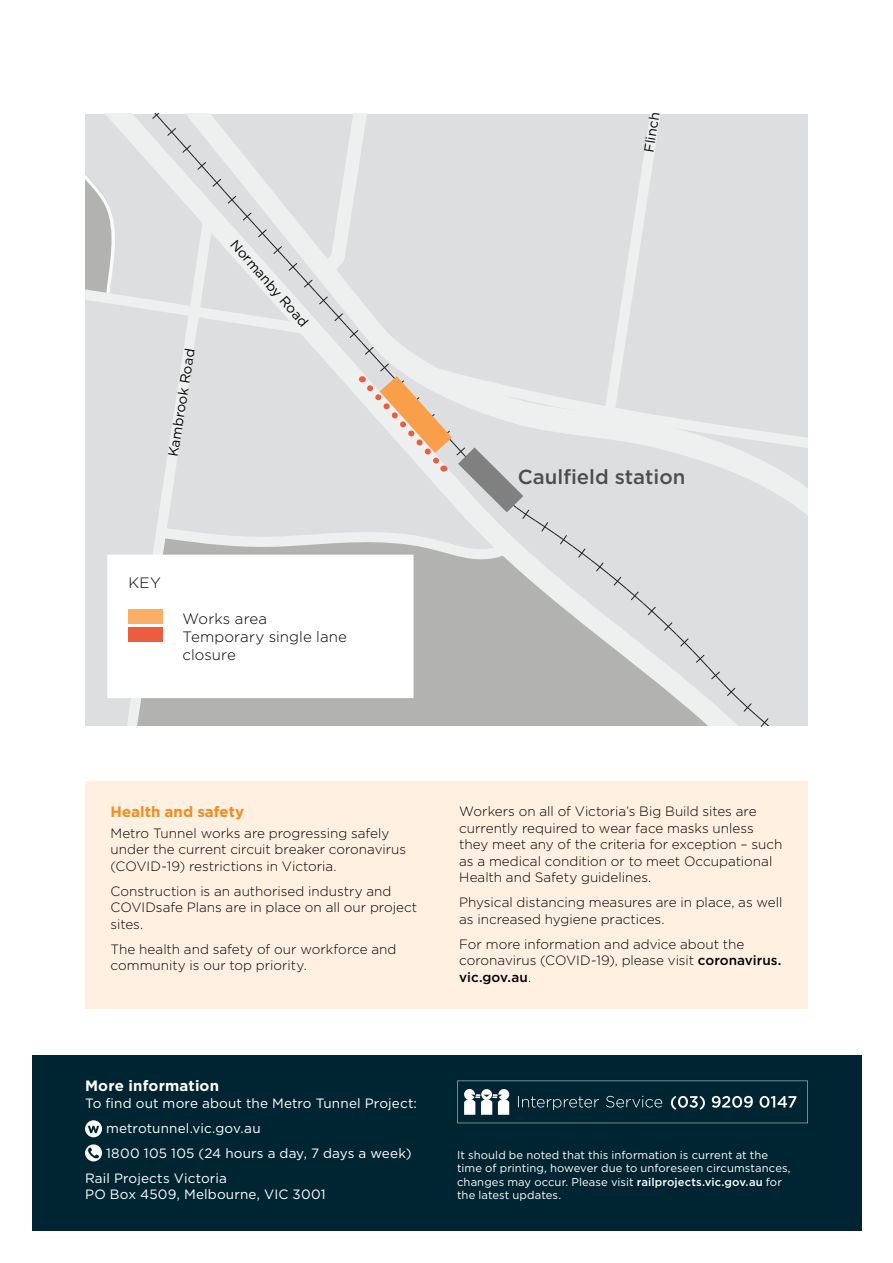
<style>
.page{position:relative;width:893px;height:1263px;background:#fff}
.page>*{position:absolute;margin:0;border:0;box-sizing:border-box;transform-origin:0 0}
.t1{font:500 20.25px "Gotham";color:#4d4d4d}
.t2{font:300 15px/18px "Gotham";letter-spacing:.005em;color:#000101}
.t3{font:700 15px "Gotham";letter-spacing:.01em;color:#fff}
.t4{font:700 15px "Gotham";letter-spacing:.005em;color:#f68b1f}
.t5{font:13.65px "Gotham";color:#000}
.t6{font:300 13.5px/16.5px "Gotham";color:#000}
.t7{font:13.5px "Gotham";letter-spacing:.01em;color:#fff}
.t8{font:11.25px/13.5px "Gotham";letter-spacing:.005em;color:#fff}
.s1{font-weight:500}
</style>
<div class="page">
<div style="left:32px;top:1055px;width:829px;height:176px;background:#002532"></div>
<svg style="left:457px;top:1081px;width:351px;height:42px"></svg>
<svg style="left:85px;top:1120px;width:17px;height:17px"></svg>
<svg style="left:88px;top:1126px;width:11px;height:7px"></svg>
<svg style="left:85px;top:1144px;width:17px;height:17px"></svg>
<svg style="left:88px;top:1147px;width:11px;height:11px"></svg>
<div style="left:85px;top:114px;width:705px;height:611px;background:#dddedf"></div>
<svg style="left:85px;top:147px;width:63px;height:195px;background:#d2d3d3"></svg>
<svg style="left:118px;top:197px;width:30px;height:528px;background:#dddede"></svg>
<svg style="left:774px;top:359px;width:34px;height:150px;background:#e1e2e2"></svg>
<div style="left:107px;top:555px;width:307px;height:143px;background:#fff;border:2px solid #fff"></div>
<div style="left:129px;top:609px;width:34px;height:14px;background:#faaf68"></div>
<div style="left:129px;top:628px;width:34px;height:14px;background:#ea5d3e"></div>
<svg style="left:148px;top:114px;width:626px;height:613px;background:#dddcdc"></svg>
<div style="left:85px;top:781px;width:723px;height:228px;background:#fff0e1"></div>
<p class="t5" style="left:164px;top:455px;width:110px;rotate:-81deg">Kambrook Road</p>
<p class="t5" style="left:240px;top:236px;width:112px;rotate:49deg">Normanby Road</p>
<p class="t2" style="left:129px;top:573px;width:34px">KEY</p>
<p class="t2" style="left:183px;top:609px;width:166px">Works area<br>Temporary single lane closure</p>
<p class="t5" style="left:640px;top:151px;width:87px;rotate:-81deg">Flinch Street</p>
<h1 class="t1" style="left:518px;top:463px;width:169px">Caulfield station</h1>
<p class="t4" style="left:111px;top:802px;width:135px">Health and safety</p>
<p class="t6" style="left:111px;top:824px;width:297px">Metro Tunnel works are progressing safely under the current circuit breaker coronavirus (COVID-19) restrictions in Victoria.</p>
<p class="t6" style="left:111px;top:882px;width:308px">Construction is an authorised industry and<br>COVIDsafe Plans are in place on all our project sites.</p>
<p class="t6" style="left:111px;top:940px;width:287px">The health and safety of our workforce and community is our top priority.</p>
<p class="t3" style="left:85px;top:1076px;width:136px">More information</p>
<p class="t7" style="left:85px;top:1094px;width:333px">To find out more about the Metro Tunnel Project:</p>
<p class="t7" style="left:106px;top:1119px;width:156px">metrotunnel.vic.gov.au</p>
<p class="t7" style="left:106px;top:1144px;width:307px">1800 105 105 (24 hours a day, 7 days a week)</p>
<p class="t7" style="left:85px;top:1169px;width:143px">Rail Projects Victoria</p>
<p class="t7" style="left:85px;top:1186px;width:242px">PO Box 4509, Melbourne, VIC 3001</p>
<p class="t6" style="left:459px;top:803px;width:325px">Workers on all of Victoria’s Big Build sites are currently required to wear face masks unless they meet any of the criteria for exception – such as a medical condition or to meet Occupational Health and Safety guidelines.</p>
<p class="t6" style="left:459px;top:894px;width:325px">Physical distancing measures are in place, as well as increased hygiene practices.</p>
<p class="t6" style="left:459px;top:935px;width:324px">For more information and advice about the coronavirus (COVID-19), please visit <span class="s1">coronavirus. vic.gov.au</span>.</p>
<p class="t8" style="left:457px;top:1148px;width:335px">It should be noted that this information is current at the time of printing, however due to unforeseen circumstances, changes may occur. Please visit <span class="s1">railprojects.vic.gov.au</span> for the latest updates.</p>
</div>
